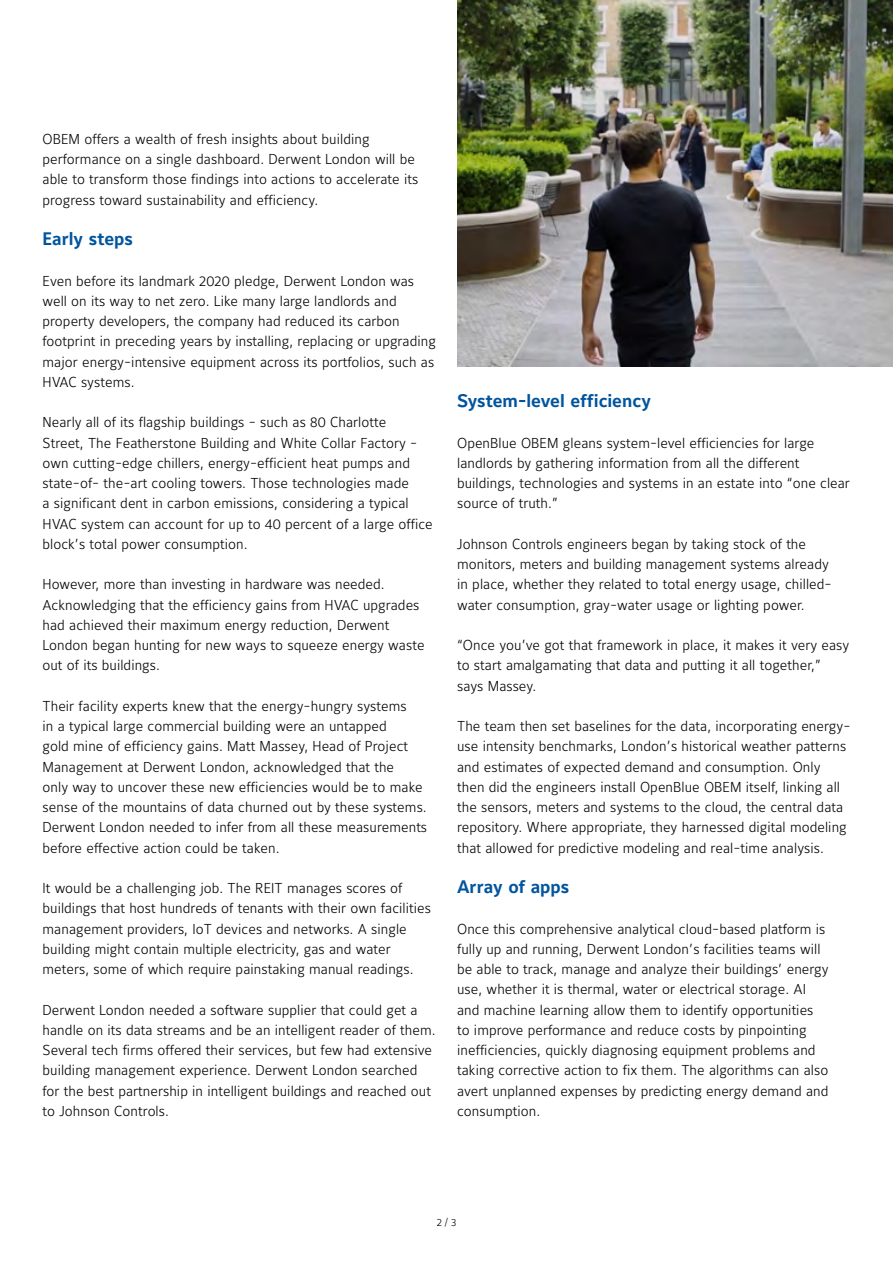
<style>
.page{position:relative;width:893px;height:1263px;background:#fff}
.page>*{position:absolute;margin:0;border:0;box-sizing:border-box;transform-origin:0 0}
.t1{font:700 18px "Maurea Jci Lf ML";color:#00549e}
.t2{font:300 14.25px/20.2px "Maurea Jci Lf ML";letter-spacing:.005em;color:#000}
.t3{font:300 10.5px "Maurea Jci Lf ML";color:#000}
</style>
<div class="page">
<img style="left:457px;top:0;width:436px;height:367px">
<p class="t2" style="left:43px;top:128px;width:377px">OBEM offers a wealth of fresh insights about building performance on a single dashboard. Derwent London will be able to transform those findings into actions to accelerate its progress toward sustainability and efficiency.</p>
<p class="t1" style="left:43px;top:228px;width:92px">Early steps</p>
<p class="t2" style="left:43px;top:270px;width:395px">Even before its landmark 2020 pledge, Derwent London was well on its way to net zero. Like many large landlords and property developers, the company had reduced its carbon footprint in preceding years by installing, replacing or upgrading major energy-intensive equipment across its portfolios, such as HVAC systems.</p>
<p class="t2" style="left:43px;top:412px;width:392px">Nearly all of its flagship buildings - such as 80 Charlotte<br>Street, The Featherstone Building and White Collar Factory - own cutting-edge chillers, energy-efficient heat pumps and state-of- the-art cooling towers. Those technologies made<br>a significant dent in carbon emissions, considering a typical HVAC system can account for up to 40 percent of a large office block’s total power consumption.</p>
<p class="t2" style="left:43px;top:574px;width:383px">However, more than investing in hardware was needed.<br>Acknowledging that the efficiency gains from HVAC upgrades had achieved their maximum energy reduction, Derwent London began hunting for new ways to squeeze energy waste out of its buildings.</p>
<p class="t2" style="left:43px;top:695px;width:386px">Their facility experts knew that the energy-hungry systems<br>in a typical large commercial building were an untapped<br>gold mine of efficiency gains. Matt Massey, Head of Project Management at Derwent London, acknowledged that the<br>only way to uncover these new efficiencies would be to make sense of the mountains of data churned out by these systems.<br>Derwent London needed to infer from all these measurements before effective action could be taken.</p>
<p class="t2" style="left:43px;top:878px;width:390px">It would be a challenging job. The REIT manages scores of buildings that host hundreds of tenants with their own facilities management providers, IoT devices and networks. A single building might contain multiple electricity, gas and water meters, some of which require painstaking manual readings.</p>
<p class="t2" style="left:43px;top:999px;width:395px">Derwent London needed a software supplier that could get a handle on its data streams and be an intelligent reader of them.<br>Several tech firms offered their services, but few had extensive building management experience. Derwent London searched for the best partnership in intelligent buildings and reached out to Johnson Controls.</p>
<p class="t1" style="left:457px;top:390px;width:195px">System-level efficiency</p>
<p class="t2" style="left:457px;top:432px;width:394px">OpenBlue OBEM gleans system-level efficiencies for large landlords by gathering information from all the different buildings, technologies and systems in an estate into “one clear source of truth.”</p>
<p class="t2" style="left:457px;top:533px;width:376px">Johnson Controls engineers began by taking stock of the monitors, meters and building management systems already in place, whether they related to total energy usage, chilled&shy;water consumption, gray-water usage or lighting power.</p>
<p class="t2" style="left:457px;top:635px;width:394px">“Once you’ve got that framework in place, it makes it very easy to start amalgamating that data and putting it all together,” says Massey.</p>
<p class="t2" style="left:457px;top:716px;width:395px">The team then set baselines for the data, incorporating energy&shy;use intensity benchmarks, London’s historical weather patterns and estimates of expected demand and consumption. Only then did the engineers install OpenBlue OBEM itself, linking all the sensors, meters and systems to the cloud, the central data repository. Where appropriate, they harnessed digital modeling that allowed for predictive modeling and real-time analysis.</p>
<p class="t1" style="left:457px;top:876px;width:114px">Array of apps</p>
<p class="t2" style="left:457px;top:918px;width:373px">Once this comprehensive analytical cloud-based platform is fully up and running, Derwent London’s facilities teams will be able to track, manage and analyze their buildings’ energy use, whether it is thermal, water or electrical storage. AI and machine learning allow them to identify opportunities to improve performance and reduce costs by pinpointing inefficiencies, quickly diagnosing equipment problems and taking corrective action to fix them. The algorithms can also avert unplanned expenses by predicting energy demand and consumption.</p>
<p class="t3" style="left:437px;top:1216px;width:21px">2 / 3</p>
</div>
